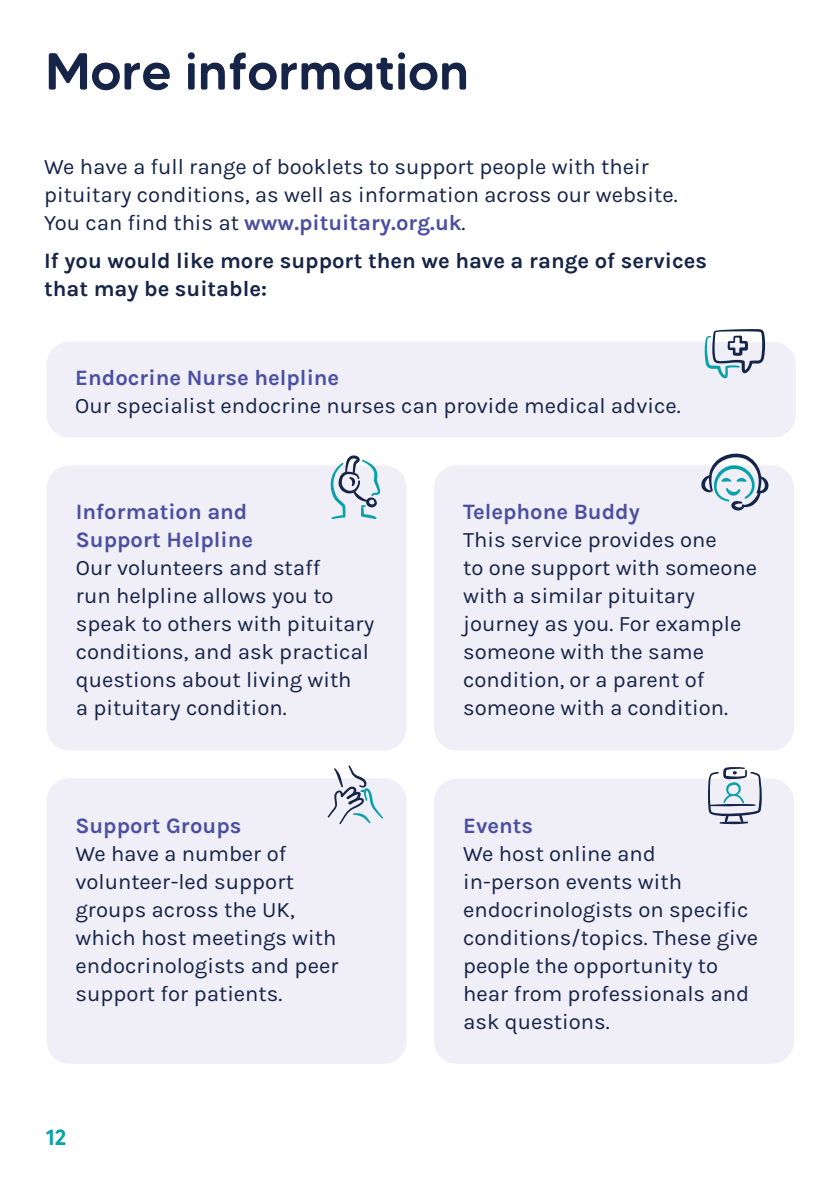
<style>
.page{position:relative;width:840px;height:1191px;background:#fff}
.page>*{position:absolute;margin:0;border:0;box-sizing:border-box;transform-origin:0 0}
.t1{font:500 52px "MADE Tommy Soft";color:#162448}
.t2{font:22px/28px "Karla";color:#162448}
.t3{font:700 22px/28px "Karla";color:#4b4fa1}
.t4{font:700 22px/28px "Karla";color:#162448}
.t5{font:500 22px "MADE Tommy Soft";color:#0ca1aa}
.s1{font-weight:700;color:#4b4fa1}
</style>
<div class="page">
<div style="left:47px;top:342px;width:748px;height:95px;background:#f0eff8;border-radius:23px"></div>
<div style="left:47px;top:465px;width:359px;height:285px;background:#f0eff8;border-radius:23px"></div>
<div style="left:434px;top:465px;width:359px;height:285px;background:#f0eff8;border-radius:23px"></div>
<div style="left:47px;top:778px;width:359px;height:285px;background:#f0eff8;border-radius:23px"></div>
<div style="left:434px;top:778px;width:359px;height:285px;background:#f0eff8;border-radius:23px"></div>
<svg style="left:704px;top:329px;width:60px;height:49px"></svg>
<svg style="left:701px;top:453px;width:67px;height:57px"></svg>
<svg style="left:330px;top:455px;width:50px;height:64px"></svg>
<svg style="left:327px;top:765px;width:56px;height:59px"></svg>
<svg style="left:708px;top:767px;width:53px;height:57px"></svg>
<h1 class="t1" style="left:45px;top:39px;width:425px">More information</h1>
<p class="t2" style="left:44px;top:153px;width:634px">We have a full range of booklets to support people with their pituitary conditions, as well as information across our website.<br>You can find this at <span class="s1">www.pituitary.org.uk</span>.</p>
<p class="t4" style="left:44px;top:246px;width:664px">If you would like more support then we have a range of services that may be suitable:</p>
<p class="t3" style="left:75px;top:364px;width:265px">Endocrine Nurse helpline</p>
<p class="t2" style="left:75px;top:392px;width:606px">Our specialist endocrine nurses can provide medical advice.</p>
<p class="t3" style="left:76px;top:498px;width:179px">Information and<br>Support Helpline</p>
<p class="t2" style="left:76px;top:554px;width:300px">Our volunteers and staff<br>run helpline allows you to speak to others with pituitary conditions, and ask practical questions about living with<br>a pituitary condition.</p>
<p class="t3" style="left:75px;top:812px;width:167px">Support Groups</p>
<p class="t2" style="left:75px;top:840px;width:265px">We have a number of volunteer-led support groups across the UK, which host meetings with endocrinologists and peer support for patients.</p>
<p class="t5" style="left:45px;top:1123px;width:23px">12</p>
<p class="t3" style="left:463px;top:498px;width:178px">Telephone Buddy</p>
<p class="t2" style="left:463px;top:526px;width:295px">This service provides one<br>to one support with someone with a similar pituitary journey as you. For example someone with the same condition, or a parent of someone with a condition.</p>
<p class="t3" style="left:463px;top:811px;width:71px">Events</p>
<p class="t2" style="left:463px;top:839px;width:296px">We host online and in-person events with endocrinologists on specific conditions/topics. These give people the opportunity to hear from professionals and ask questions.</p>
</div>
